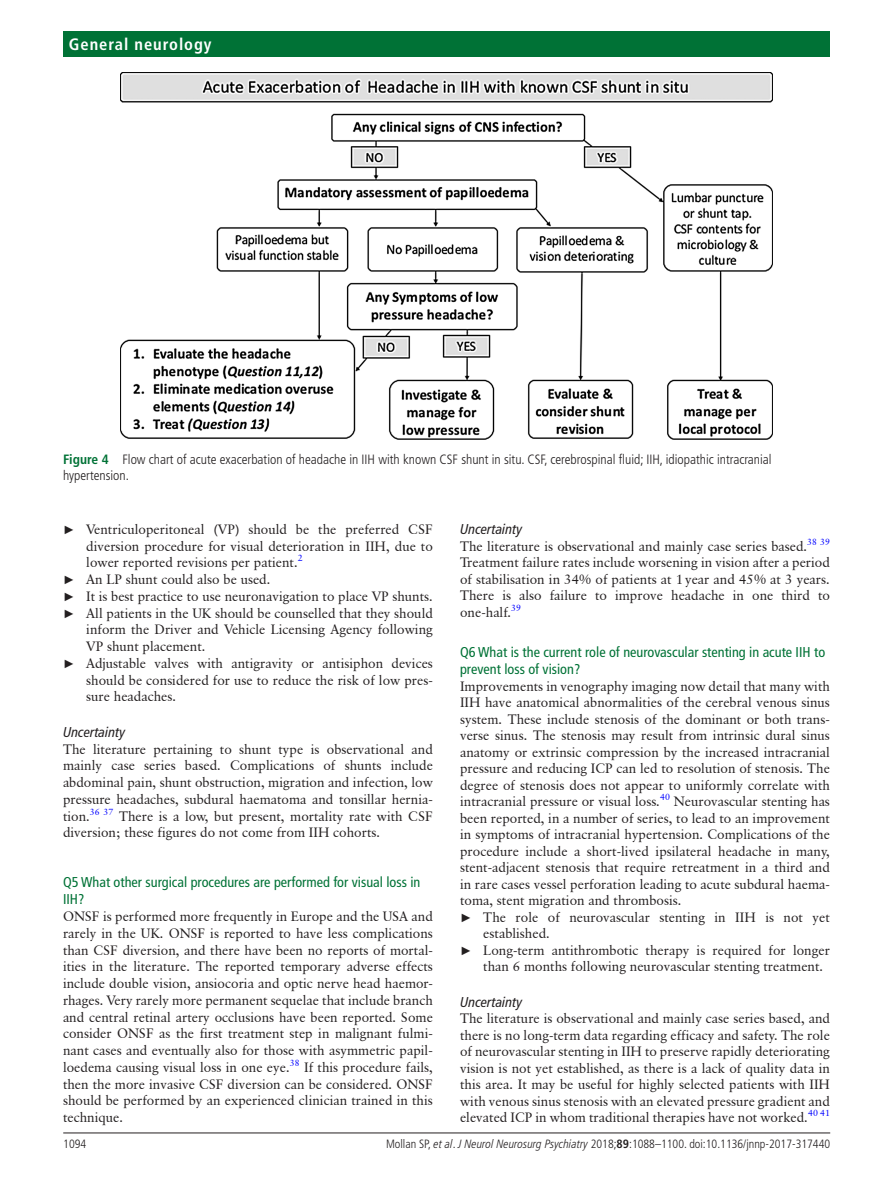
<style>
.page{position:relative;width:893px;height:1191px;background:#fff}
.page>*{position:absolute;margin:0;border:0;box-sizing:border-box;transform-origin:0 0}
.t1{font:700 condensed 16.5px "Frutiger LT Pro";letter-spacing:.055em;color:#fff}
.t2{font:condensed 14.25px/17.2px "Frutiger LT Pro";color:#007236}
.t3{font:italic condensed 14.25px "Frutiger LT Pro";color:#231f20}
.t4{font:13.5px/16.8px "Classical Garamond BT";color:#231f20;text-align:justify}
.t5{font:300 condensed 13.5px/16.5px "Frutiger LT Pro";color:#231f20}
.t6{font:300 condensed 12px "Frutiger LT Pro";color:#231f20}
.s1{font-weight:700;color:#007236}
.s2{font-family:"Arial";font-size:12px}
.s3{font-style:italic}
.s4{font-weight:700}
</style>
<div class="page">
<hr style="left:63px;top:1132px;width:767px;height:1px;background:#231f20">
<div style="left:63px;top:31px;width:767px;height:25px;background:#007236"></div>
<img style="left:121px;top:72px;width:651px;height:368px">
<p class="t1" style="left:69px;top:34px;width:144px">General neurology</p>
<p class="t5" style="left:63px;top:451px;width:710px"><span class="s1">Figure 4</span> Flow chart of acute exacerbation of headache in II H with known CSF shunt in situ. CSF, cerebrospinal fluid; II H, idiopathic intracranial hypertension.</p>
<p class="t4" style="left:63px;top:520px;width:371px"><span class="s2">►</span> Ventriculoperitoneal (VP) should be the preferred CSF</p>
<p class="t4" style="left:86px;top:537px;width:348px">diversion procedure for visual deterioration in IIH, due to</p>
<p class="t4" style="left:86px;top:554px;width:218px">lower reported revisions per patient.<sup>2</sup></p>
<p class="t4" style="left:63px;top:571px;width:209px"><span class="s2">►</span> An LP shunt could also be used.</p>
<p class="t4" style="left:63px;top:587px;width:371px"><span class="s2">►</span> It is best practice to use neuronavigation to place VP shunts.</p>
<p class="t4" style="left:63px;top:604px;width:371px"><span class="s2">►</span> All patients in the UK should be counselled that they should</p>
<p class="t4" style="left:86px;top:621px;width:348px">inform the Driver and Vehicle Licensing Agency following</p>
<p class="t4" style="left:86px;top:638px;width:121px">VP shunt placement.</p>
<p class="t4" style="left:63px;top:654px;width:371px"><span class="s2">►</span> Adjustable valves with antigravity or antisiphon devices</p>
<p class="t4" style="left:86px;top:671px;width:348px">should be considered for use to reduce the risk of low pres-</p>
<p class="t4" style="left:86px;top:688px;width:92px">sure headaches.</p>
<p class="t3" style="left:63px;top:723px;width:64px">Uncertainty</p>
<p class="t4" style="left:63px;top:740px;width:371px">The literature pertaining to shunt type is observational and mainly case series based. Complications of shunts include abdominal pain, shunt obstruction, migration and infection, low pressure headaches, subdural haematoma and tonsillar hernia&shy;tion.<sup>36</sup> <sup>37</sup> There is a low, but present, mortality rate with CSF diversion; these figures do not come from IIH cohorts.</p>
<p class="t2" style="left:63px;top:873px;width:359px">Q5 What other surgical procedures are performed for visual loss in<br>IIH?</p>
<p class="t4" style="left:63px;top:907px;width:371px">ONSF is performed more frequently in Europe and the USA and rarely in the UK. ONSF is reported to have less complications than CSF diversion, and there have been no reports of mortal&shy;ities in the literature. The reported temporary adverse effects include double vision, ansiocoria and optic nerve head haemor&shy;rhages. Very rarely more permanent sequelae that include branch and central retinal artery occlusions have been reported. Some consider ONSF as the first treatment step in malignant fulmi&shy;nant cases and eventually also for those with asymmetric papil&shy;loedema causing visual loss in one eye.<sup>38</sup> If this procedure fails, then the more invasive CSF diversion can be considered. ONSF should be performed by an experienced clinician trained in this technique.</p>
<p class="t3" style="left:460px;top:521px;width:64px">Uncertainty</p>
<p class="t4" style="left:460px;top:538px;width:371px">The literature is observational and mainly case series based.<sup>38</sup> <sup>39<br></sup>Treatment failure rates include worsening in vision after a period of stabilisation in 34% of patients at 1year and 45% at 3 years.<br>There is also failure to improve headache in one third to one-half.<sup>39</sup></p>
<p class="t2" style="left:460px;top:643px;width:367px">Q6 What is the current role of neurovascular stenting in acute IIH to prevent loss of vision?</p>
<p class="t4" style="left:460px;top:677px;width:371px">Improvements in venography imaging now detail that many with</p>
<p class="t4" style="left:460px;top:694px;width:371px">IIH have anatomical abnormalities of the cerebral venous sinus</p>
<p class="t4" style="left:460px;top:710px;width:371px">system. These include stenosis of the dominant or both trans-</p>
<p class="t4" style="left:460px;top:727px;width:371px">verse sinus. The stenosis may result from intrinsic dural sinus</p>
<p class="t4" style="left:460px;top:743px;width:371px">anatomy or extrinsic compression by the increased intracranial</p>
<p class="t4" style="left:460px;top:760px;width:371px">pressure and reducing ICP can led to resolution of stenosis. The</p>
<p class="t4" style="left:460px;top:776px;width:371px">degree of stenosis does not appear to uniformly correlate with</p>
<p class="t4" style="left:460px;top:793px;width:371px">intracranial pressure or visual loss.<sup>40</sup> Neurovascular stenting has</p>
<p class="t4" style="left:460px;top:809px;width:371px">been reported, in a number of series, to lead to an improvement</p>
<p class="t4" style="left:460px;top:826px;width:371px">in symptoms of intracranial hypertension. Complications of the</p>
<p class="t4" style="left:460px;top:842px;width:371px">procedure include a short-lived ipsilateral headache in many,</p>
<p class="t4" style="left:460px;top:859px;width:371px">stent-adjacent stenosis that require retreatment in a third and</p>
<p class="t4" style="left:460px;top:875px;width:371px">in rare cases vessel perforation leading to acute subdural haema-</p>
<p class="t4" style="left:460px;top:892px;width:223px">toma, stent migration and thrombosis.</p>
<p class="t4" style="left:460px;top:908px;width:371px"><span class="s2">►</span> The role of neurovascular stenting in IIH is not yet</p>
<p class="t4" style="left:483px;top:925px;width:68px">established.</p>
<p class="t4" style="left:460px;top:941px;width:371px"><span class="s2">►</span> Long-term antithrombotic therapy is required for longer</p>
<p class="t4" style="left:483px;top:958px;width:341px">than 6 months following neurovascular stenting treatment.</p>
<p class="t3" style="left:460px;top:993px;width:64px">Uncertainty</p>
<p class="t4" style="left:460px;top:1010px;width:371px">The literature is observational and mainly case series based, and there is no long-term data regarding efficacy and safety. The role of neurovascular stenting in IIH to preserve rapidly deteriorating vision is not yet established, as there is a lack of quality data in this area. It may be useful for highly selected patients with IIH with venous sinus stenosis with an elevated pressure gradient and elevated ICP in whom traditional therapies have not worked.<sup>40</sup> <sup>41</sup></p>
<p class="t6" style="left:63px;top:1136px;width:25px">1094</p>
<p class="t6" style="left:386px;top:1136px;width:446px">Mollan SP, <span class="s3">et al</span>. <span class="s3">J Neurol Neurosurg Psychiatry</span> 2018;<span class="s4">89</span>:1088–1100. doi:10.1136/jnnp-2017-317440</p>
</div>
